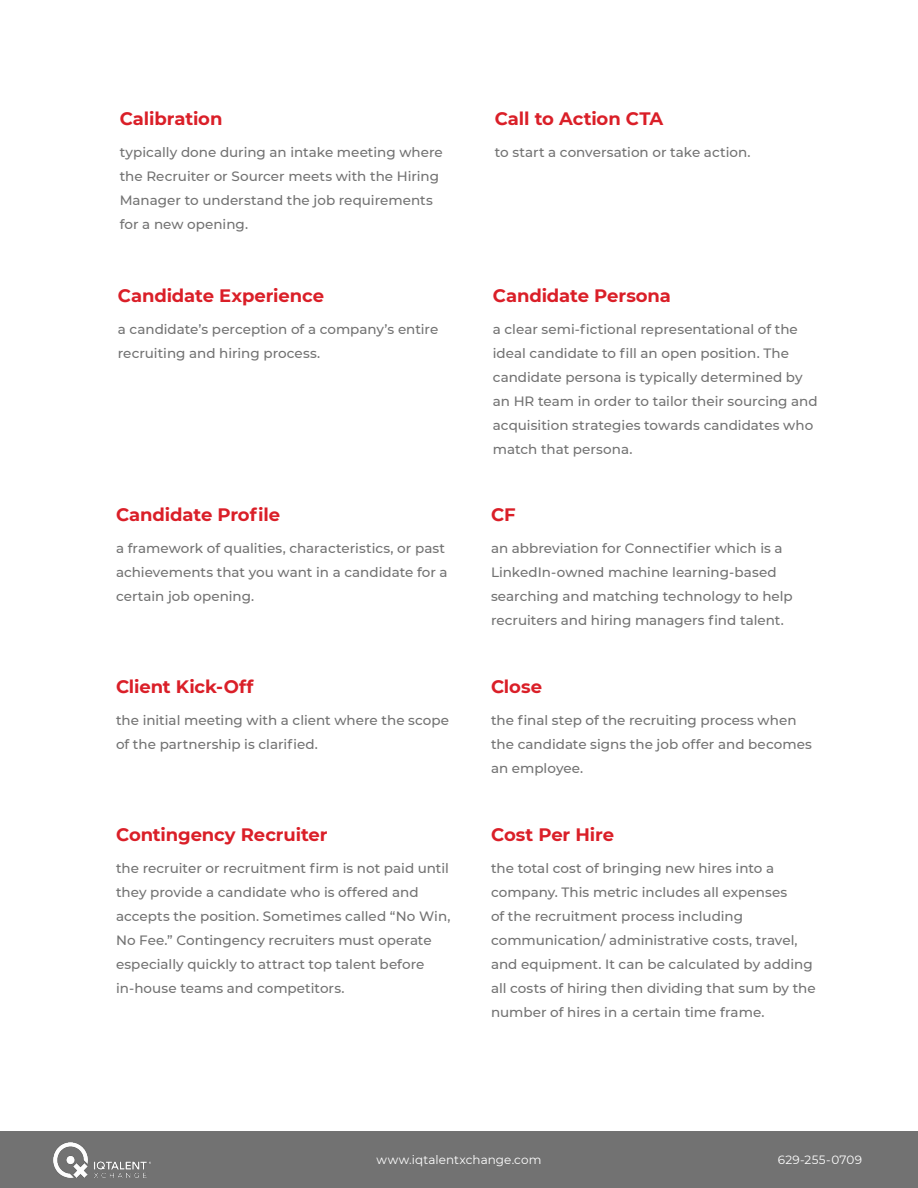
<style>
.page{position:relative;width:918px;height:1188px;background:#fff}
.page>*{position:absolute;margin:0;border:0;box-sizing:border-box;transform-origin:0 0}
.t1{font:700 18px "Montserrat";letter-spacing:-.005em;color:#da1f28}
.t2{font:500 13.5px/24px "Montserrat";color:#727272}
.t3{font:12px "Montserrat";letter-spacing:.01em;color:#fff}
</style>
<div class="page">
<div style="left:0;top:1132px;width:918px;height:56px;background:#727272"></div>
<img style="left:54px;top:1143px;width:96px;height:34px">
<h1 class="t1" style="left:120px;top:106px;width:104px">Calibration</h1>
<p class="t2" style="left:120px;top:140px;width:325px">typically done during an intake meeting where the Recruiter or Sourcer meets with the Hiring Manager to understand the job requirements for a new opening.</p>
<h1 class="t1" style="left:118px;top:283px;width:208px">Candidate Experience</h1>
<p class="t2" style="left:118px;top:316px;width:322px">a candidate’s perception of a company’s entire recruiting and hiring process.</p>
<h1 class="t1" style="left:116px;top:502px;width:166px">Candidate Profile</h1>
<p class="t2" style="left:116px;top:536px;width:333px">a framework of qualities, characteristics, or past achievements that you want in a candidate for a certain job opening.</p>
<h1 class="t1" style="left:116px;top:674px;width:139px">Client Kick-Off</h1>
<p class="t2" style="left:116px;top:708px;width:335px">the initial meeting with a client where the scope of the partnership is clarified.</p>
<h1 class="t1" style="left:116px;top:821px;width:213px">Contingency Recruiter</h1>
<p class="t2" style="left:116px;top:855px;width:336px">the recruiter or recruitment firm is not paid until they provide a candidate who is offered and accepts the position. Sometimes called “No Win, No Fee.” Contingency recruiters must operate especially quickly to attract top talent before in-house teams and competitors.</p>
<h1 class="t1" style="left:495px;top:106px;width:170px">Call to Action CTA</h1>
<p class="t2" style="left:495px;top:140px;width:257px">to start a conversation or take action.</p>
<h1 class="t1" style="left:493px;top:283px;width:180px">Candidate Persona</h1>
<p class="t2" style="left:493px;top:316px;width:326px">a clear semi-fictional representational of the ideal candidate to fill an open position. The candidate persona is typically determined by an HR team in order to tailor their sourcing and acquisition strategies towards candidates who match that persona.</p>
<h1 class="t1" style="left:491px;top:502px;width:26px">CF</h1>
<p class="t2" style="left:491px;top:536px;width:303px">an abbreviation for Connectifier which is a LinkedIn-owned machine learning-based searching and matching technology to help recruiters and hiring managers find talent.</p>
<h1 class="t1" style="left:491px;top:674px;width:53px">Close</h1>
<p class="t2" style="left:491px;top:708px;width:322px">the final step of the recruiting process when the candidate signs the job offer and becomes an employee.</p>
<h1 class="t1" style="left:491px;top:821px;width:125px">Cost Per Hire</h1>
<p class="t2" style="left:491px;top:855px;width:326px">the total cost of bringing new hires into a company. This metric includes all expenses<br>of the recruitment process including communication/ administrative costs, travel, and equipment. It can be calculated by adding all costs of hiring then dividing that sum by the number of hires in a certain time frame.</p>
<p class="t3" style="left:377px;top:1151px;width:166px">www.iqtalentxchange.com</p>
<p class="t3" style="left:778px;top:1151px;width:86px">629-255-0709</p>
</div>
